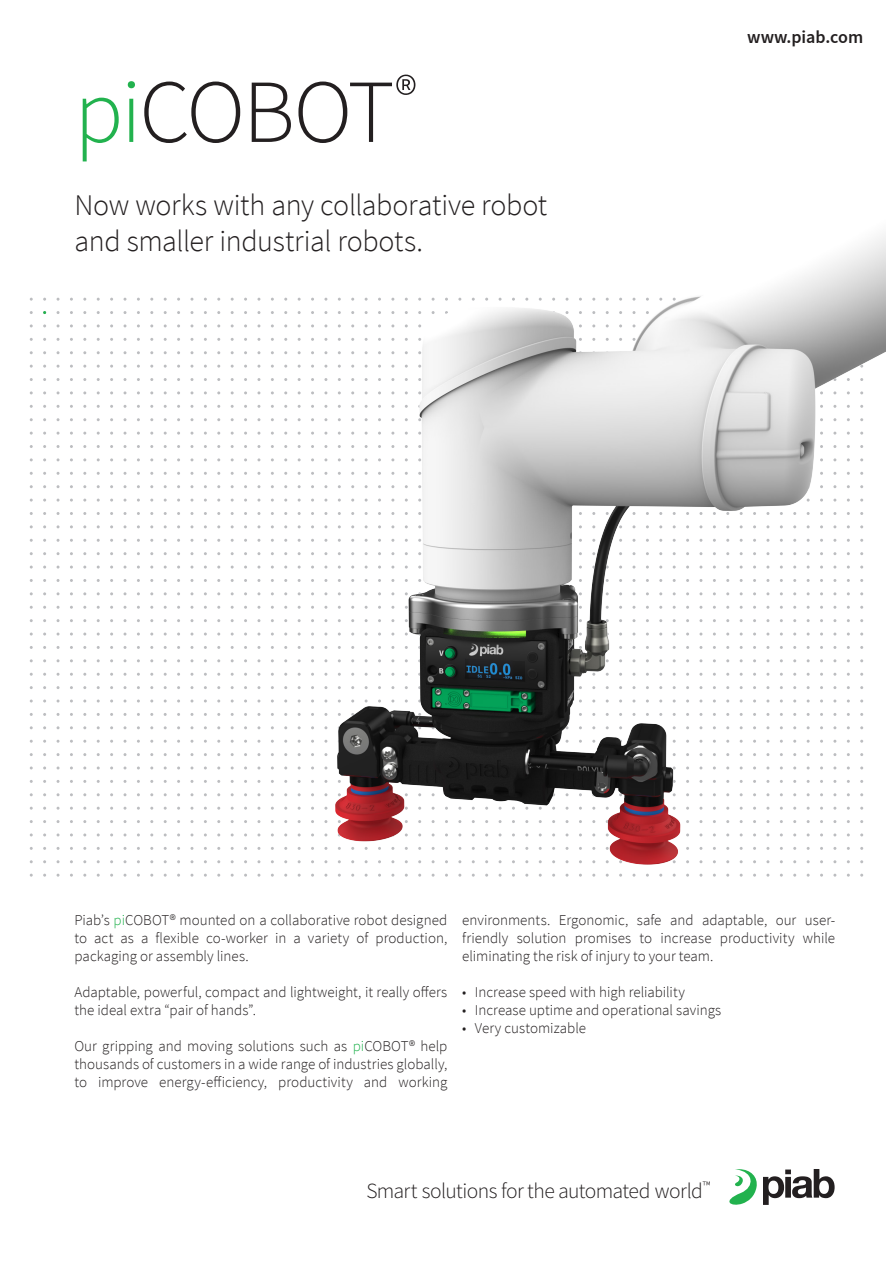
<style>
.page{position:relative;width:893px;height:1263px;background:#fff}
.page>*{position:absolute;margin:0;border:0;box-sizing:border-box;transform-origin:0 0}
.Headline_1_-_Black_t{font:300 90px "Source Sans Pro";letter-spacing:-.025em;color:#231f20}
.Headline_2_-_Black_t{font:300 30px "Source Sans Pro";letter-spacing:-.01em;color:#231f20}
.t1{font:300 21.6px "Source Sans Pro";letter-spacing:-.03em;color:#231f20}
.t2{font:600 18px "Piab Sans Pro";color:#231f20}
.Medium_-_Body{font:300 15px/18px "Source Sans Pro";color:#231f20;text-align:justify}
.s1{color:#22b24e}
</style>
<div class="page">
<svg style="left:729px;top:1169px;width:28px;height:36px"></svg>
<svg style="left:763px;top:1176px;width:21px;height:29px"></svg>
<svg style="left:785px;top:1169px;width:27px;height:29px"></svg>
<svg style="left:814px;top:1169px;width:21px;height:29px"></svg>
<img style="left:190px;top:235px;width:695px;height:630px">
<p class="Headline_1_-_Black_t" style="left:74px;top:57px;width:344px"><span class="s1">pi</span>COBOT<sup>®</sup></p>
<p class="Headline_2_-_Black_t" style="left:74px;top:186px;width:474px">Now works with any collaborative robot</p>
<p class="Headline_2_-_Black_t" style="left:74px;top:222px;width:350px">and smaller industrial robots.</p>
<p class="t2" style="left:747px;top:25px;width:117px">www.piab.com</p>
<p class="Medium_-_Body" style="left:74px;top:910px;width:374px">Piab’s <span class="s1">pi</span>COBOT® mounted on a collaborative robot designed to act as a flexible co-worker in a variety of production, packaging or assembly lines.</p>
<p class="Medium_-_Body" style="left:74px;top:982px;width:374px">Adaptable, powerful, compact and lightweight, it really offers the ideal extra “pair of hands”.</p>
<p class="Medium_-_Body" style="left:74px;top:1036px;width:374px">Our gripping and moving solutions such as <span class="s1">pi</span>COBOT® help thousands of customers in a wide range of industries globally, to improve energy-efficiency, productivity and working</p>
<p class="Medium_-_Body" style="left:462px;top:910px;width:374px">environments. Ergonomic, safe and adaptable, our user&shy;friendly solution promises to increase productivity while eliminating the risk of injury to your team.</p>
<p class="Medium_-_Body" style="left:462px;top:982px;width:224px">• Increase speed with high reliability</p>
<p class="Medium_-_Body" style="left:462px;top:1000px;width:261px">• Increase uptime and operational savings</p>
<p class="Medium_-_Body" style="left:462px;top:1018px;width:125px">• Very customizable</p>
<h3 class="t1" style="left:366px;top:1177px;width:345px">Smart solutions for the automated world<sup>™</sup></h3>
</div>
